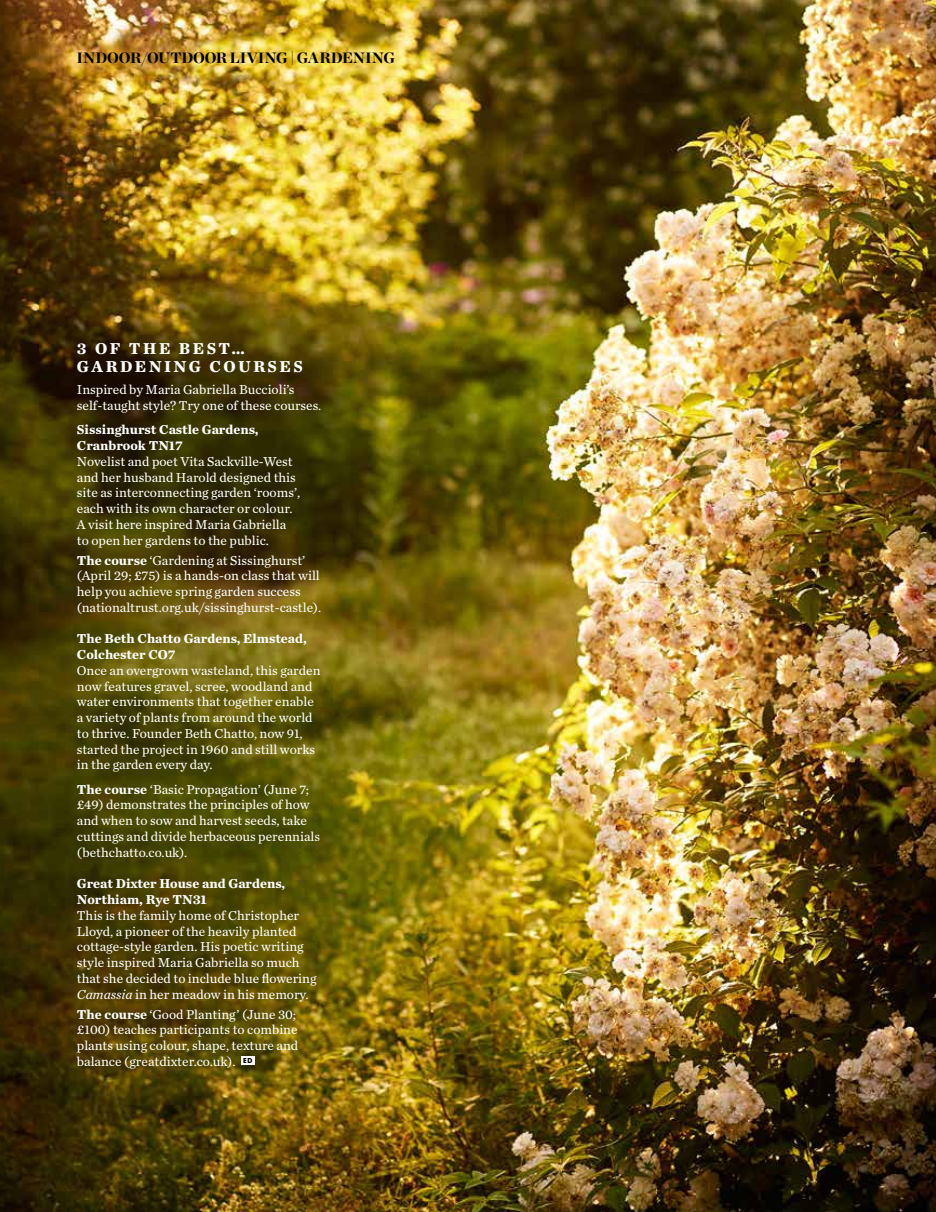
<style>
.page{position:relative;width:936px;height:1212px;background:#fff}
.page>*{position:absolute;margin:0;border:0;box-sizing:border-box;transform-origin:0 0}
.t1{font:700 16.5px/18px "Chronicle Text G2";letter-spacing:.15em;color:#fff}
.t2{font:900 15px "Chronicle Display";letter-spacing:-.01em;color:#000}
.t3{font:13.5px/15.8px "Chronicle Text G2";color:#fff}
.t4{font:700 13.5px/15.8px "Chronicle Text G2";color:#fff}
.s1{font-weight:700}
.s2{font-style:italic}
</style>
<div class="page">
<img style="left:0;top:0;width:935px;height:1212px">
<svg style="left:241px;top:1056px;width:13px;height:9px"></svg>
<p class="t2" style="left:77px;top:45px;width:320px">INDOOR/OUTDOOR LIVING | GARDENING</p>
<p class="t1" style="left:77px;top:339px;width:227px">3 OF THE BEST…<br>GARDENING COURSES</p>
<p class="t3" style="left:77px;top:381px;width:246px">Inspired by Maria Gabriella Buccioli’s self-taught style? Try one of these courses.</p>
<p class="t4" style="left:77px;top:421px;width:183px">Sissinghurst Castle Gardens,<br>Cranbrook TN17</p>
<p class="t3" style="left:77px;top:453px;width:225px">Novelist and poet Vita Sackville-West and her husband Harold designed this site as interconnecting garden ‘rooms’, each with its own character or colour.<br>A visit here inspired Maria Gabriella to open her gardens to the public.</p>
<p class="t3" style="left:77px;top:551px;width:246px"><span class="s1">The course</span> ‘Gardening at Sissinghurst’ (April 29; £75) is a hands-on class that will help you achieve spring garden success (nationaltrust.org.uk/sissinghurst-castle).</p>
<p class="t4" style="left:77px;top:630px;width:231px">The Beth Chatto Gardens, Elmstead,<br>Colchester CO7</p>
<p class="t3" style="left:77px;top:662px;width:245px">Once an overgrown wasteland, this garden now features gravel, scree, woodland and water environments that together enable a variety of plants from around the world to thrive. Founder Beth Chatto, now 91, started the project in 1960 and still works in the garden every day.</p>
<p class="t3" style="left:77px;top:780px;width:245px"><span class="s1">The course</span> ‘Basic Propagation’ (June 7; £49) demonstrates the principles of how and when to sow and harvest seeds, take cuttings and divide herbaceous perennials (bethchatto.co.uk).</p>
<p class="t4" style="left:77px;top:875px;width:210px">Great Dixter House and Gardens,<br>Northiam, Rye TN31</p>
<p class="t3" style="left:77px;top:907px;width:241px">This is the family home of Christopher Lloyd, a pioneer of the heavily planted cottage-style garden. His poetic writing style inspired Maria Gabriella so much that she decided to include blue flowering <span class="s2">Camassia</span> in her meadow in his memory.</p>
<p class="t3" style="left:77px;top:1005px;width:223px"><span class="s1">The course</span> ‘Good Planting’ (June 30; £100) teaches participants to combine plants using colour, shape, texture and balance (greatdixter.co.uk). <sup>ED</sup></p>
</div>
